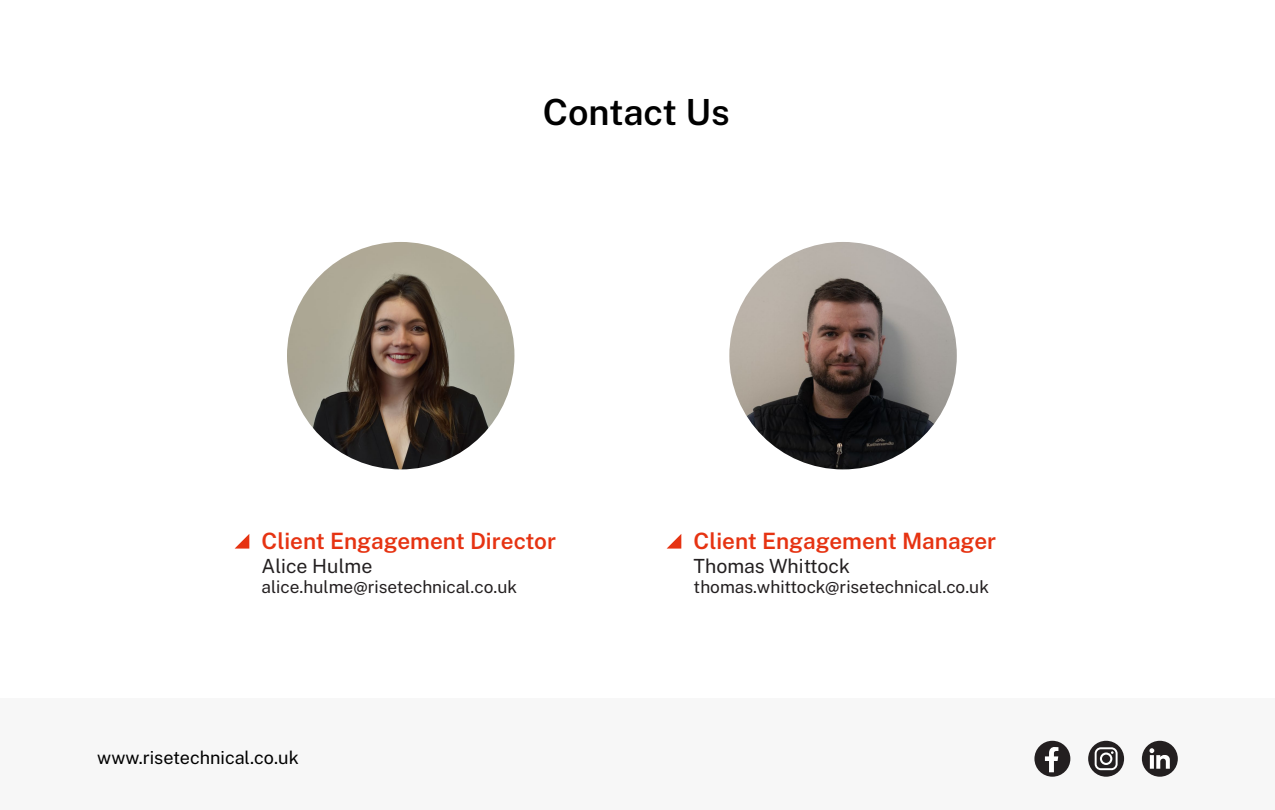
<style>
.page{position:relative;width:1275px;height:810px;background:#fff}
.page>*{position:absolute;margin:0;border:0;box-sizing:border-box;transform-origin:0 0}
.t1{font:600 36px "Public Sans";color:#000}
.t2{font:600 22.5px "Public Sans";color:#e63312}
.t3{font:19.5px "Public Sans";color:#231f20}
.t4{font:18px "Public Sans";color:#000}
.t5{font:17.25px "Public Sans";color:#231f20}
</style>
<div class="page">
<div style="left:0;top:699px;width:1275px;height:111px;background:#f7f7f7"></div>
<div style="left:1034px;top:741px;width:36px;height:36px;background:#231f20;border-radius:50%"></div>
<svg style="left:1045px;top:747px;width:13px;height:25px"></svg>
<div style="left:1088px;top:741px;width:36px;height:36px;background:#231f20;border-radius:50%"></div>
<svg style="left:1095px;top:747px;width:23px;height:23px"></svg>
<div style="left:1142px;top:741px;width:36px;height:36px;background:#231f20;border-radius:50%"></div>
<svg style="left:1149px;top:748px;width:21px;height:21px"></svg>
<svg style="left:235px;top:534px;width:14px;height:15px"></svg>
<svg style="left:667px;top:534px;width:14px;height:15px"></svg>
<img style="left:287px;top:242px;width:227px;height:227px;border-radius:114px">
<img style="left:729px;top:242px;width:228px;height:227px;border-radius:114px">
<h1 class="t1" style="left:543px;top:88px;width:189px">Contact Us</h1>
<h2 class="t2" style="left:262px;top:526px;width:296px">Client Engagement Director</h2>
<p class="t3" style="left:262px;top:553px;width:112px">Alice Hulme</p>
<p class="t5" style="left:262px;top:576px;width:257px">alice.hulme@risetechnical.co.uk</p>
<p class="t4" style="left:97px;top:745px;width:203px">www.risetechnical.co.uk</p>
<h2 class="t2" style="left:694px;top:526px;width:304px">Client Engagement Manager</h2>
<p class="t3" style="left:694px;top:553px;width:158px">Thomas Whittock</p>
<p class="t5" style="left:694px;top:576px;width:297px">thomas.whittock@risetechnical.co.uk</p>
</div>
